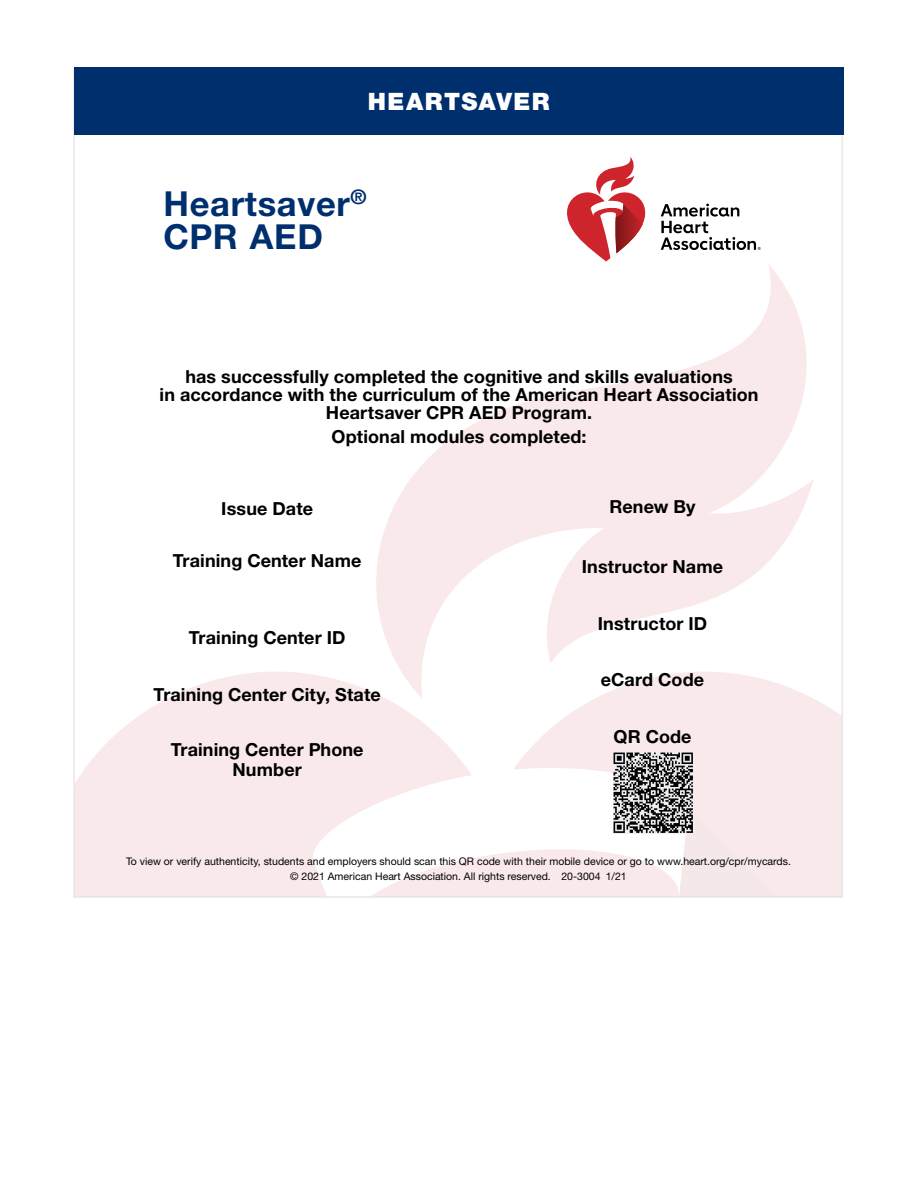
<style>
.page{position:relative;width:918px;height:1188px;background:#fff}
.page>*{position:absolute;margin:0;border:0;box-sizing:border-box;transform-origin:0 0}
.Cert_Title__H1{font:700 34.5px "Helvetica Neue LT Std";letter-spacing:.02em;color:#002f6e}
.t1{font:900 24px "Helvetica Neue LT Std";letter-spacing:.06em;color:#fff}
.Cert_Body__P{font:700 18px/18px "Helvetica Neue LT Std";letter-spacing:.005em;color:#000;text-align:center}
.Cert_Copyright__P{font:10.5px "Helvetica Neue LT Std";color:#000}
</style>
<div class="page">
<svg style="left:376px;top:264px;width:437px;height:380px"></svg>
<svg style="left:76px;top:644px;width:764px;height:251px;fill:#fae9ea"></svg>
<div style="left:679px;top:805px;width:97px;height:90px;background:#fae9ea"></div>
<div style="left:74px;top:68px;width:770px;height:67px;background:#002f6e"></div>
<svg style="left:661px;top:204px;width:100px;height:46px"></svg>
<svg style="left:567px;top:157px;width:79px;height:104px"></svg>
<img style="left:613px;top:753px;width:80px;height:80px">
<h2 class="t1" style="left:368px;top:87px;width:183px">HEARTSAVER</h2>
<h1 class="Cert_Title__H1" style="left:164px;top:182px;width:205px">Heartsaver<sup>®</sup></h1>
<h1 class="Cert_Title__H1" style="left:164px;top:215px;width:161px">CPR AED</h1>
<p class="Cert_Body__P" style="left:160px;top:368px;width:600px">has successfully completed the cognitive and skills evaluations<br>in accordance with the curriculum of the American Heart Association<br>Heartsaver CPR AED Program.</p>
<p class="Cert_Body__P" style="left:332px;top:427px;width:257px">Optional modules completed:</p>
<p class="Cert_Body__P" style="left:221px;top:499px;width:93px">Issue Date</p>
<p class="Cert_Body__P" style="left:173px;top:551px;width:190px">Training Center Name</p>
<p class="Cert_Body__P" style="left:189px;top:628px;width:158px">Training Center ID</p>
<p class="Cert_Body__P" style="left:154px;top:685px;width:229px">Training Center City, State</p>
<p class="Cert_Body__P" style="left:171px;top:740px;width:194px;line-height:19.5px">Training Center Phone<br>Number</p>
<p class="Cert_Body__P" style="left:609px;top:497px;width:88px">Renew By</p>
<p class="Cert_Body__P" style="left:582px;top:557px;width:143px">Instructor Name</p>
<p class="Cert_Body__P" style="left:598px;top:615px;width:111px">Instructor ID</p>
<p class="Cert_Body__P" style="left:601px;top:670px;width:105px">eCard Code</p>
<p class="Cert_Body__P" style="left:614px;top:727px;width:80px">QR Code</p>
<p class="Cert_Copyright__P" style="left:126px;top:855px;width:666px">To view or verify authenticity, students and employers should scan this QR code with their mobile device or go to www.heart.org/cpr/mycards.</p>
<p class="Cert_Copyright__P" style="left:290px;top:870px;width:338px">© 2021 American Heart Association. All rights reserved. 20-3004 1/21</p>
</div>
